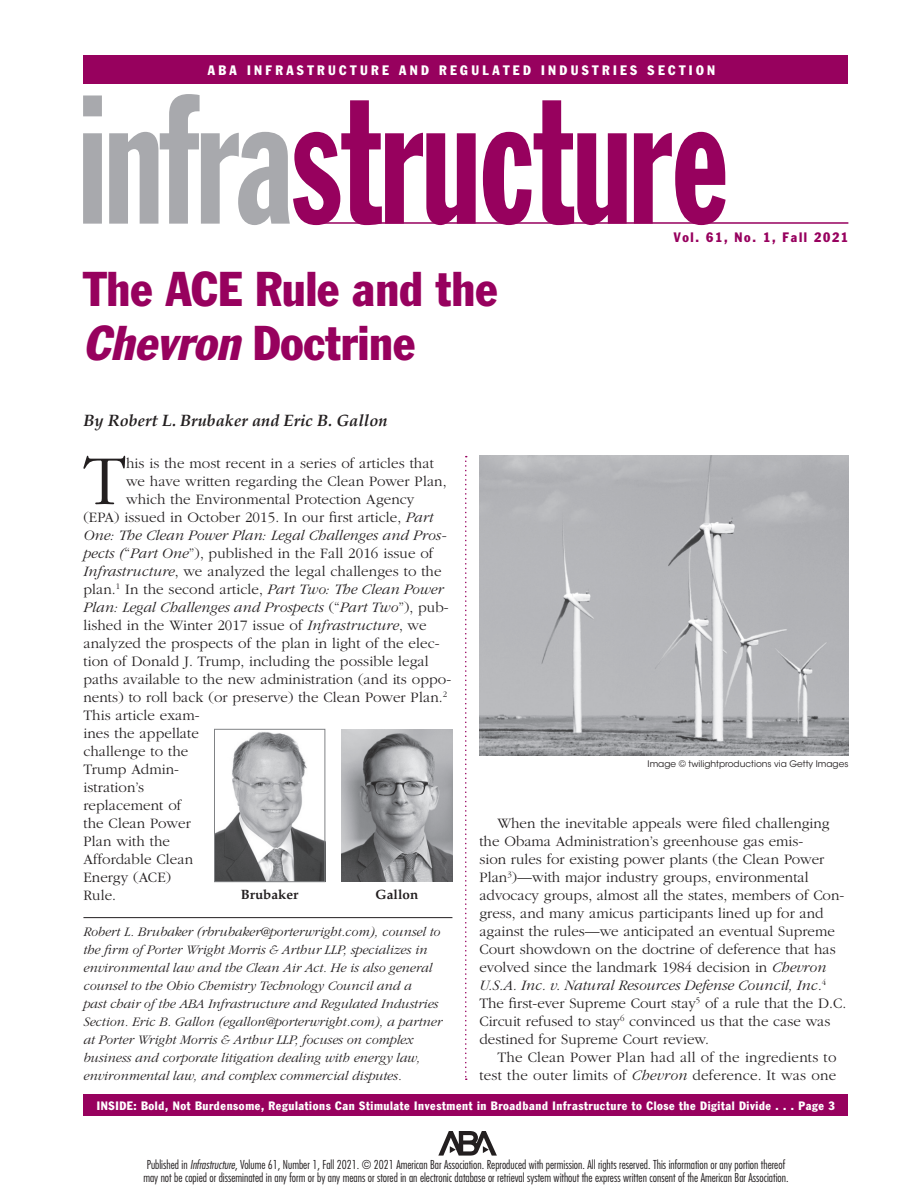
<style>
.page{position:relative;width:918px;height:1188px;background:#fff}
.page>*{position:absolute;margin:0;border:0;box-sizing:border-box;transform-origin:0 0}
.t1{font:180px "Franklin Gothic Std Extra Cond";letter-spacing:-.005em;color:#97015e;scale:.9 1}
.t2{font:300 72.75px "ITC Garamond Std";color:#231f20}
.t3{font:condensed 48px/54px "Franklin Gothic Std";color:#97015e}
.t4{font:italic 700 16.5px "Palatino LT Std";color:#231f20}
.t5{font:300 15px/18px "ITC Garamond Std";letter-spacing:.005em;color:#231f20}
.t6{font:italic 300 15px "ITC Garamond Std";letter-spacing:.005em;color:#231f20}
.t7{font:italic 300 13.5px/18px "ITC Garamond Std";color:#231f20}
.t8{font:condensed 13.5px "Franklin Gothic Std";letter-spacing:.25em;color:#fff}
.t9{font:condensed 13.5px "Franklin Gothic Std";letter-spacing:.125em;color:#97015e}
.t10{font:700 13.5px "Palatino LT Std";color:#231f20}
.t11{font:300 condensed 12px/13.5px "Futura Std";color:#231f20}
.t12{font:condensed 12px "Franklin Gothic Std";letter-spacing:.05em;color:#fff}
.t13{font:9px "ITC Avant Garde Std";color:#231f20}
.s1{color:#a8a9ad}
.s2{font-style:italic}
.s3{font-style:normal}
</style>
<div class="page">
<div style="left:83px;top:56px;width:765px;height:26px;background:#97015e"></div>
<svg style="left:465px;top:456px;width:2px;height:624px"></svg>
<div style="left:83px;top:57px;width:765px;height:27px;background:#97015e"></div>
<hr style="left:317px;top:222px;width:531px;height:2px;background:#97015e">
<svg style="left:438px;top:1131px;width:59px;height:25px"></svg>
<img style="left:479px;top:456px;width:369px;height:300px">
<img style="left:216px;top:732px;width:107px;height:148px">
<div style="left:214px;top:729px;width:111px;height:153px;border:1px solid #808285"></div>
<img style="left:341px;top:729px;width:111px;height:153px">
<hr style="left:83px;top:917px;width:369px;height:1px;background:#231f20">
<div style="left:83px;top:1095px;width:765px;height:21px;background:#97015e"></div>
<p class="t8" style="left:208px;top:62px;width:509px">ABA INFRASTRUCTURE AND REGULATED INDUSTRIES SECTION</p>
<h1 class="t1" style="left:79px;top:64px;width:723px"><span class="s1">infra</span>structure</h1>
<h3 class="t3" style="left:83px;top:262px;width:416px">The ACE Rule and the<br><span class="s2">Chevron</span> Doctrine</h3>
<p class="t4" style="left:83px;top:411px;width:306px">By Robert L. Brubaker and Eric B. Gallon</p>
<p class="t9" style="left:674px;top:229px;width:176px">Vol. 61, No. 1, Fall 2021</p>
<h2 class="t2" style="left:83px;top:442px;width:44px">T</h2>
<p class="t5" style="left:126px;top:454px;width:309px">his is the most recent in a series of articles that</p>
<p class="t5" style="left:126px;top:472px;width:322px">we have written regarding the Clean Power Plan,</p>
<p class="t5" style="left:126px;top:490px;width:290px">which the Environmental Protection Agency</p>
<p class="t5" style="left:83px;top:508px;width:351px">(EPA) issued in October 2015. In our first article, <span class="s2">Part</span></p>
<p class="t6" style="left:83px;top:527px;width:364px">One: The Clean Power Plan: Legal Challenges and Pros-</p>
<p class="t5" style="left:83px;top:544px;width:352px"><span class="s2">pects (</span>“<span class="s2">Part One</span>”), published in the Fall 2016 issue of</p>
<p class="t5" style="left:83px;top:562px;width:360px"><span class="s2">Infrastructure</span>, we analyzed the legal challenges to the</p>
<p class="t5" style="left:83px;top:580px;width:361px">plan.<sup>1</sup> In the second article, <span class="s2">Part Two: The Clean Power</span></p>
<p class="t6" style="left:83px;top:599px;width:367px">Plan: Legal Challenges and Prospects <span class="s3">(“</span>Part Two<span class="s3">”), pub-</span></p>
<p class="t5" style="left:83px;top:616px;width:345px">lished in the Winter 2017 issue of <span class="s2">Infrastructure</span>, we</p>
<p class="t5" style="left:83px;top:634px;width:358px">analyzed the prospects of the plan in light of the elec-</p>
<p class="t5" style="left:83px;top:652px;width:347px">tion of Donald J. Trump, including the possible legal</p>
<p class="t5" style="left:83px;top:670px;width:369px">paths available to the new administration (and its oppo-</p>
<p class="t5" style="left:83px;top:688px;width:365px">nents) to roll back (or preserve) the Clean Power Plan.<sup>2</sup></p>
<p class="t5" style="left:83px;top:706px;width:118px">This article exam-</p>
<p class="t5" style="left:83px;top:724px;width:117px">ines the appellate</p>
<p class="t5" style="left:83px;top:742px;width:106px">challenge to the</p>
<p class="t5" style="left:83px;top:760px;width:97px">Trump Admin-</p>
<p class="t5" style="left:83px;top:778px;width:62px">istration’s</p>
<p class="t5" style="left:83px;top:796px;width:99px">replacement of</p>
<p class="t5" style="left:83px;top:814px;width:109px">the Clean Power</p>
<p class="t5" style="left:83px;top:832px;width:88px">Plan with the</p>
<p class="t5" style="left:83px;top:850px;width:111px">Affordable Clean</p>
<p class="t5" style="left:83px;top:868px;width:89px">Energy (ACE)</p>
<p class="t5" style="left:83px;top:886px;width:34px">Rule.</p>
<p class="t13" style="left:648px;top:758px;width:202px">Image © twilightproductions via Getty Images</p>
<p class="t5" style="left:479px;top:814px;width:368px;text-indent:18px">When the inevitable appeals were filed challenging the Obama Administration’s greenhouse gas emis-<br>sion rules for existing power plants (the Clean Power Plan<sup>3</sup>)—with major industry groups, environmental advocacy groups, almost all the states, members of Con&shy;gress, and many amicus participants lined up for and against the rules—we anticipated an eventual Supreme Court showdown on the doctrine of deference that has evolved since the landmark 1984 decision in <span class="s2">Chevron U.S.A. Inc. v. Natural Resources Defense Council, Inc.</span><sup>4<br></sup>The first-ever Supreme Court stay<sup>5</sup> of a rule that the D.C.<br>Circuit refused to stay<sup>6</sup> convinced us that the case was destined for Supreme Court review.</p>
<p class="t5" style="left:479px;top:1048px;width:358px;text-align:right">The Clean Power Plan had all of the ingredients to test the outer limits of <span class="s2">Chevron</span> deference. It was one</p>
<p class="t10" style="left:241px;top:887px;width:59px">Brubaker</p>
<p class="t10" style="left:376px;top:887px;width:44px">Gallon</p>
<p class="t7" style="left:83px;top:923px;width:360px">Robert L. Brubaker (rbrubaker@porterwright.com), counsel to the firm of Porter Wright Morris &amp; Arthur LLP, specializes in environmental law and the Clean Air Act. He is also general counsel to the Ohio Chemistry Technology Council and a<br>past chair of the ABA Infrastructure and Regulated Industries Section. Eric B. Gallon (egallon@porterwright.com), a partner at Porter Wright Morris &amp; Arthur LLP, focuses on complex business and corporate litigation dealing with energy law, environmental law, and complex commercial disputes.</p>
<p class="t12" style="left:97px;top:1098px;width:739px">INSIDE: Bold, Not Burdensome, Regulations Can Stimulate Investment in Broadband Infrastructure to Close the Digital Divide . . . Page 3</p>
<p class="t11" style="left:143px;top:1157px;width:647px">Published in <span class="s2">Infrastructure</span>, Volume 61, Number 1, Fall 2021. © 2021 American Bar Association. Reproduced with permission. All rights reserved. This information or any portion thereof may not be copied or disseminated in any form or by any means or stored in an electronic database or retrieval system without the express written consent of the American Bar Association.</p>
</div>
